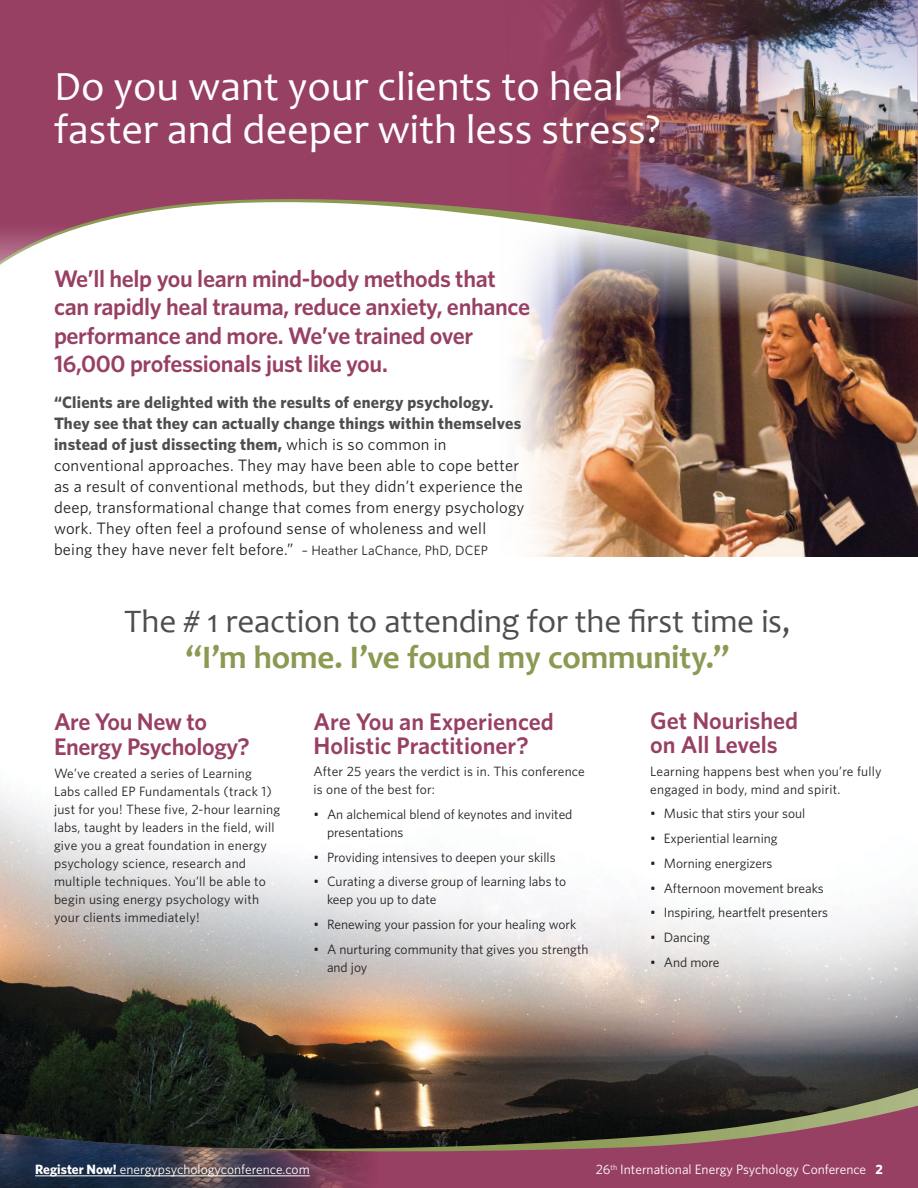
<style>
.page{position:relative;width:918px;height:1188px;background:#fff}
.page>*{position:absolute;margin:0;border:0;box-sizing:border-box;transform-origin:0 0}
.Page_Heading{font:42px/43.5px "Candara";color:#fff}
.Date_Heading{font:33px/36px "Candara";letter-spacing:-.005em;color:#4d4e50;text-align:center}
.Session_Title{font:600 24px/28.5px "Whitney";letter-spacing:-.015em;color:#983f64}
.Page_Subheading{font:16.5px/21px "Whitney";letter-spacing:.015em;color:#231f20}
.Body__Testimonials{font:13.5px/18px "Whitney";color:#231f20}
.t1{font:13.5px "Whitney";color:#fff}
.Page_Subheading-2{font:13.5px/18px "Whitney";letter-spacing:.015em;color:#231f20}
.s1{font-weight:700;color:#4d4e50}
.s2{font-size:13.5px}
.s3{font-weight:700;color:#8b9a53}
.s4{font-weight:700}
</style>
<div class="page">
<div style="left:0;top:0;width:506px;height:223px;background:#983f64"></div>
<img style="left:506px;top:0;width:412px;height:223px">
<img style="left:0;top:792px;width:918px;height:291px">
<img style="left:516px;top:223px;width:402px;height:333px">
<svg style="left:0;top:1083px;width:918px;height:19px"></svg>
<svg style="left:378px;top:1102px;width:540px;height:86px;fill:#983f64"></svg>
<img style="left:0;top:1102px;width:378px;height:86px">
<hr style="left:35px;top:1176px;width:275px;height:1px;background:#fff">
<p class="Page_Heading" style="left:54px;top:64px;width:608px">Do you want your clients to heal faster and deeper with less stress?</p>
<p class="Session_Title" style="left:54px;top:264px;width:478px">We’ll help you learn mind-body methods that can rapidly heal trauma, reduce anxiety, enhance performance and more. We’ve trained over 16,000 professionals just like you.</p>
<p class="Page_Subheading" style="left:54px;top:392px;width:472px"><span class="s1">“Clients are delighted with the results of energy psychology.<br>They see that they can actually change things within themselves instead of just dissecting them,</span> which is so common in conventional approaches. They may have been able to cope better as a result of conventional methods, but they didn’t experience the deep, transformational change that comes from energy psychology work. They often feel a profound sense of wholeness and well being they have never felt before.” <span class="s2">– Heather LaChance, PhD, DCEP</span></p>
<p class="Date_Heading" style="left:125px;top:603px;width:667px">The # 1 reaction to attending for the first time is, <span class="s3">“I’m home. I’ve found my community.”</span></p>
<p class="Session_Title" style="left:54px;top:708px;width:197px;line-height:25.5px">Are You New to<br>Energy Psychology?</p>
<p class="Body__Testimonials" style="left:54px;top:764px;width:228px">We’ve created a series of Learning Labs called EP Fundamentals (track 1) just for you! These five, 2-hour learning labs, taught by leaders in the field, will give you a great foundation in energy psychology science, research and multiple techniques. You’ll be able to begin using energy psychology with your clients immediately!</p>
<p class="Session_Title" style="left:314px;top:709px;width:242px;line-height:24px">Are You an Experienced<br>Holistic Practitioner?</p>
<p class="Body__Testimonials" style="left:314px;top:762px;width:273px">After 25 years the verdict is in. This conference is one of the best for:</p>
<p class="Body__Testimonials" style="left:327px;top:805px;width:247px;text-indent:-14px">• An alchemical blend of keynotes and invited presentations</p>
<p class="Body__Testimonials" style="left:314px;top:848px;width:244px">• Providing intensives to deepen your skills</p>
<p class="Body__Testimonials" style="left:327px;top:872px;width:241px;text-indent:-14px">• Curating a diverse group of learning labs to keep you up to date</p>
<p class="Body__Testimonials" style="left:314px;top:915px;width:264px">• Renewing your passion for your healing work</p>
<p class="Body__Testimonials" style="left:327px;top:940px;width:263px;text-indent:-14px">• A nurturing community that gives you strength and joy</p>
<p class="Session_Title" style="left:650px;top:708px;width:149px;line-height:24px">Get Nourished on All Levels</p>
<p class="Page_Subheading-2" style="left:650px;top:762px;width:233px">Learning happens best when you’re fully engaged in body, mind and spirit.</p>
<p class="Body__Testimonials" style="left:650px;top:804px;width:157px">• Music that stirs your soul</p>
<p class="Body__Testimonials" style="left:650px;top:829px;width:129px">• Experiential learning</p>
<p class="Body__Testimonials" style="left:650px;top:854px;width:124px">• Morning energizers</p>
<p class="Body__Testimonials" style="left:650px;top:879px;width:175px">• Afternoon movement breaks</p>
<p class="Body__Testimonials" style="left:650px;top:903px;width:179px">• Inspiring, heartfelt presenters</p>
<p class="Body__Testimonials" style="left:650px;top:928px;width:61px">• Dancing</p>
<p class="Body__Testimonials" style="left:650px;top:953px;width:71px">• And more</p>
<p class="t1" style="left:35px;top:1161px;width:276px"><span class="s4">Register Now!</span> energypsychologyconference.com</p>
<p class="t1" style="left:596px;top:1161px;width:289px">26<sup>th</sup> International Energy Psychology Conference <span class="s4">2</span></p>
</div>
